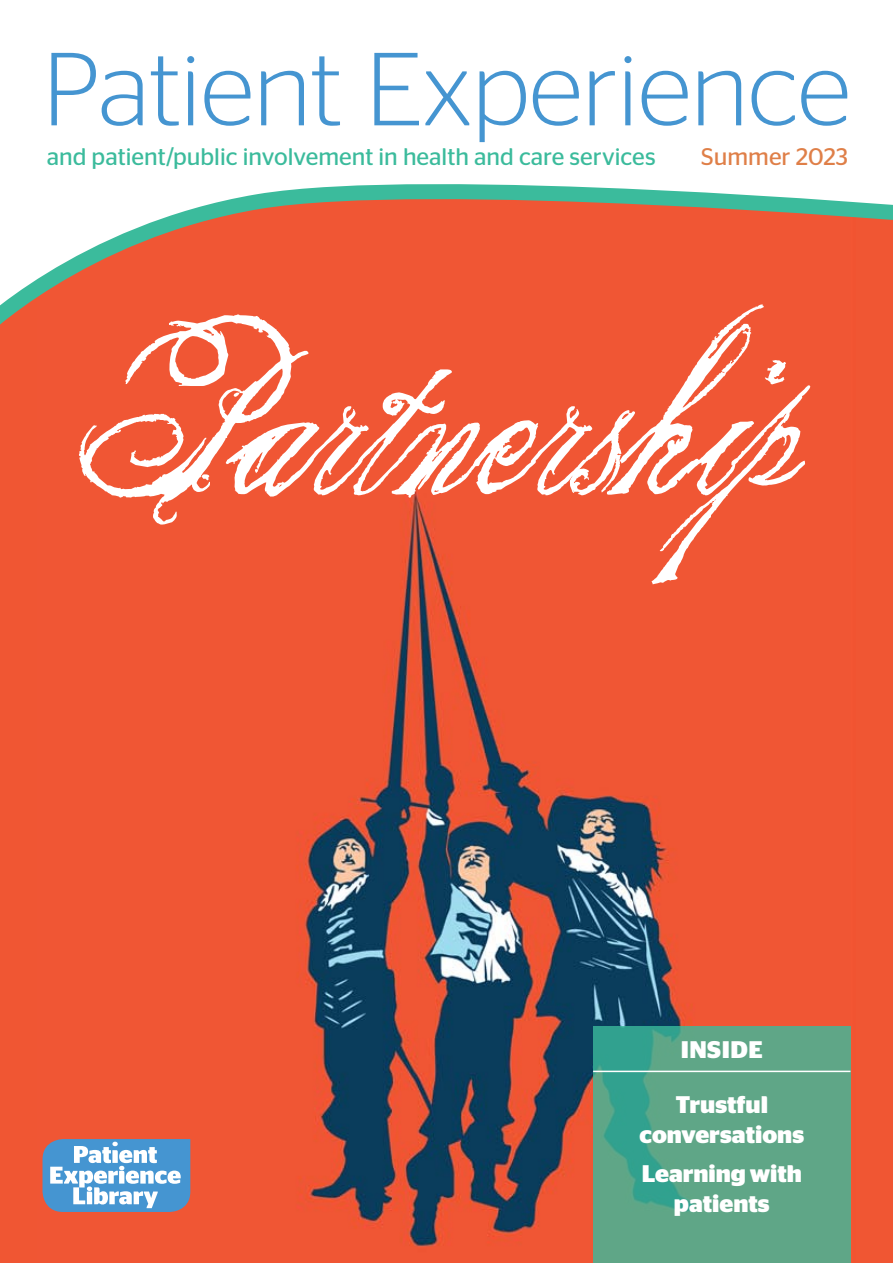
<style>
.page{position:relative;width:893px;height:1263px;background:#fff}
.page>*{position:absolute;margin:0;border:0;box-sizing:border-box;transform-origin:0 0}
.t1{font:120px "the King&Queenfont";color:#fff}
.t2{font:300 103.5px "Stag Sans";color:#4595d1}
.t3{font:24px "Stag Sans";color:#3bbb9c}
.t4{font:700 24px/30px "Stag Sans";color:#fff;text-align:center}
.t5{font:24px "Stag Sans";color:#df7f48}
</style>
<div class="page">
<div style="left:0;top:175px;width:893px;height:1088px;background:#f05633"></div>
<img style="left:42px;top:489px;width:809px;height:774px">
<svg style="left:0;top:175px;width:893px;height:150px"></svg>
<svg style="left:43px;top:1139px;width:147px;height:73px;background:#7bb0d9"></svg>
<svg style="left:593px;top:1027px;width:257px;height:236px;background:#59a588"></svg>
<hr style="left:593px;top:1071px;width:257px;height:1px;background:#fff">
<h2 class="t2" style="left:43px;top:32px;width:809px">Patient Experience</h2>
<p class="t3" style="left:47px;top:143px;width:610px">and patient/public involvement in health and care services</p>
<p class="t5" style="left:701px;top:143px;width:148px">Summer 2023</p>
<h1 class="t1" style="left:80px;top:382px;width:814px">Partnership</h1>
<p class="t4" style="left:681px;top:1034px;width:84px">Inside</p>
<p class="t4" style="left:639px;top:1090px;width:166px">Trustful conversations</p>
<p class="t4" style="left:642px;top:1158px;width:162px">Learning with patients</p>
</div>
